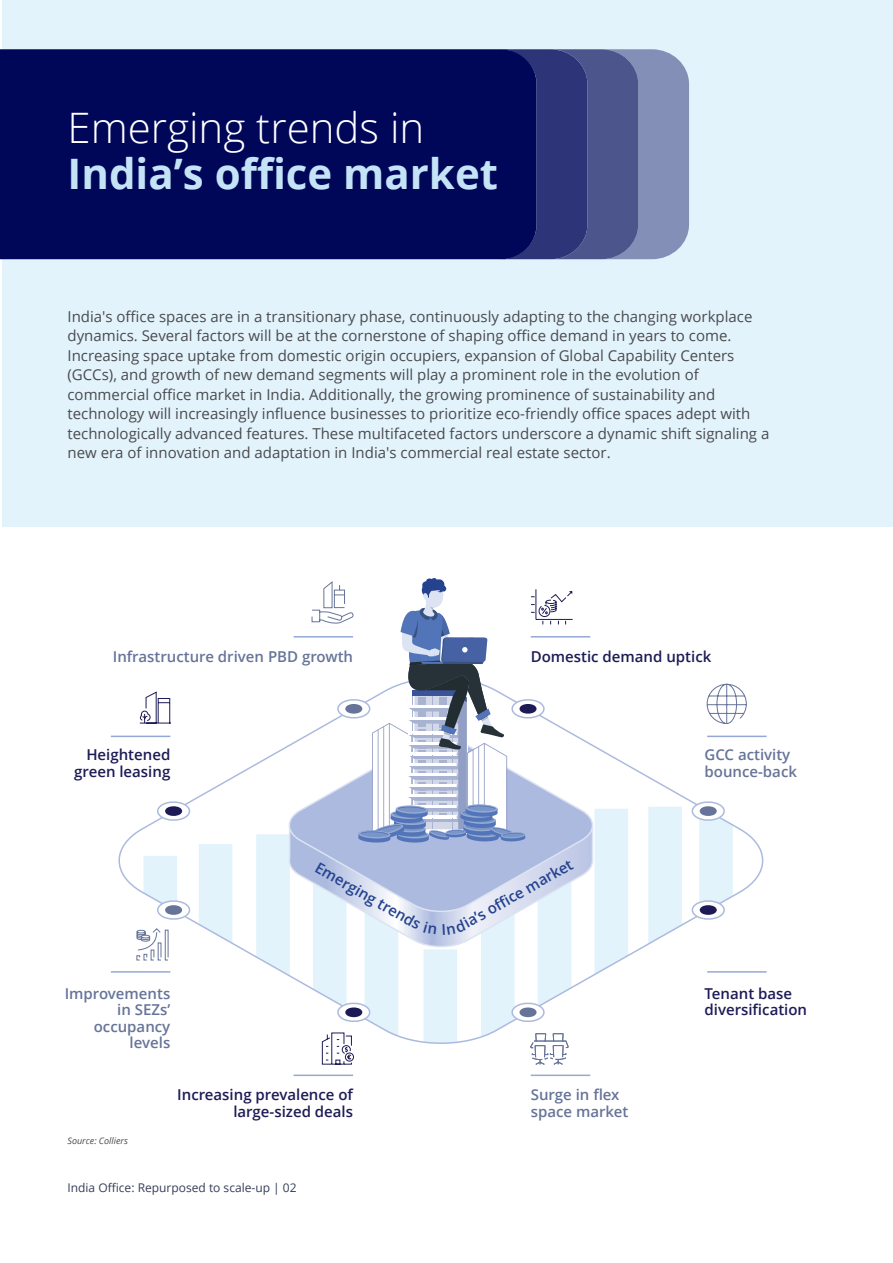
<style>
.page{position:relative;width:893px;height:1263px;background:#fff}
.page>*{position:absolute;margin:0;border:0;box-sizing:border-box;transform-origin:0 0}
.t1{font:700 42px "Open Sans";color:#c4e3f7}
.t2{font:300 42px "Open Sans";color:#fff}
.t3{font:15px/19.5px "Open Sans";color:#4a4a4d}
.t4{font:600 15px/16.5px "Open Sans";color:#677499}
.t5{font:600 15px/16.5px "Open Sans";color:#1d1b55;text-align:right}
.t6{font:600 15px "Open Sans";color:#24428e}
.t7{font:12px "Open Sans";color:#353e59}
.t8{font:italic 9px "Open Sans";color:#4a4a4d}
</style>
<div class="page">
<div style="left:2px;top:0;width:891px;height:526px;background:#e2f3fc"></div>
<svg style="left:110px;top:732px;width:657px;height:318px"></svg>
<svg style="left:689px;top:799px;width:39px;height:22px"></svg>
<svg style="left:154px;top:898px;width:39px;height:22px"></svg>
<svg style="left:334px;top:1000px;width:39px;height:22px"></svg>
<svg style="left:154px;top:799px;width:37px;height:24px"></svg>
<svg style="left:689px;top:898px;width:37px;height:24px"></svg>
<div style="left:0;top:49px;width:499px;height:210px;background:#000759"></div>
<svg style="left:499px;top:49px;width:190px;height:210px;background:#47508b"></svg>
<hr style="left:111px;top:736px;width:59px;height:1px;background:#95a8d6">
<hr style="left:111px;top:971px;width:59px;height:2px;background:#95a8d6">
<hr style="left:707px;top:736px;width:60px;height:1px;background:#95a8d6">
<hr style="left:531px;top:636px;width:59px;height:1px;background:#95a8d6">
<hr style="left:531px;top:1074px;width:59px;height:2px;background:#95a8d6">
<hr style="left:294px;top:636px;width:59px;height:1px;background:#95a8d6">
<hr style="left:294px;top:1074px;width:59px;height:2px;background:#95a8d6">
<hr style="left:707px;top:971px;width:60px;height:2px;background:#95a8d6">
<svg style="left:139px;top:691px;width:32px;height:33px"></svg>
<svg style="left:706px;top:683px;width:41px;height:41px"></svg>
<svg style="left:136px;top:928px;width:33px;height:33px"></svg>
<svg style="left:322px;top:1032px;width:32px;height:33px"></svg>
<svg style="left:509px;top:1000px;width:60px;height:65px"></svg>
<svg style="left:288px;top:915px;width:306px;height:36px"></svg>
<svg style="left:284px;top:735px;width:314px;height:180px"></svg>
<svg style="left:311px;top:578px;width:262px;height:265px"></svg>
<hr style="left:447px;top:831px;width:18px;height:3px;background:#5274b8;border-radius:50%">
<svg style="left:423px;top:921px;width:14px;height:14px"></svg>
<svg style="left:443px;top:919px;width:23px;height:16px"></svg>
<h1 class="t2" style="left:68px;top:99px;width:358px">Emerging trends in</h1>
<h1 class="t1" style="left:68px;top:145px;width:432px">India’s office market</h1>
<p class="t3" style="left:68px;top:306px;width:703px">India's office spaces are in a transitionary phase, continuously adapting to the changing workplace dynamics. Several factors will be at the cornerstone of shaping office demand in years to come.<br>Increasing space uptake from domestic origin occupiers, expansion of Global Capability Centers (GCCs), and growth of new demand segments will play a prominent role in the evolution of commercial office market in India. Additionally, the growing prominence of sustainability and technology will increasingly influence businesses to prioritize eco-friendly office spaces adept with technologically advanced features. These multifaceted factors underscore a dynamic shift signaling a new era of innovation and adaptation in India's commercial real estate sector.</p>
<p class="t4" style="left:113px;top:648px;width:242px">Infrastructure driven PBD growth</p>
<p class="t5" style="left:74px;top:746px;width:98px">Heightened green leasing</p>
<p class="t5" style="left:531px;top:648px;width:182px">Domestic demand uptick</p>
<p class="t4" style="left:704px;top:746px;width:94px">GCC activity bounce-back</p>
<p class="t6" style="left:322px;top:857px;width:120px;rotate:30deg">Emerging trends</p>
<p class="t6" style="left:460px;top:915px;width:124px;rotate:-30deg">ia’s offi ce market</p>
<p class="t4" style="left:65px;top:985px;width:107px;text-align:right">Improvements in SEZs’ occupancy levels</p>
<p class="t8" style="left:68px;top:1134px;width:62px">Source: Colliers</p>
<p class="t5" style="left:177px;top:1086px;width:177px">Increasing prevalence of large-sized deals</p>
<p class="t4" style="left:531px;top:1086px;width:99px">Surge in flex space market</p>
<p class="t7" style="left:68px;top:1180px;width:231px">India Office: Repurposed to scale-up | 02</p>
<p class="t5" style="left:704px;top:985px;width:104px;text-align:left">Tenant base diversification</p>
</div>
